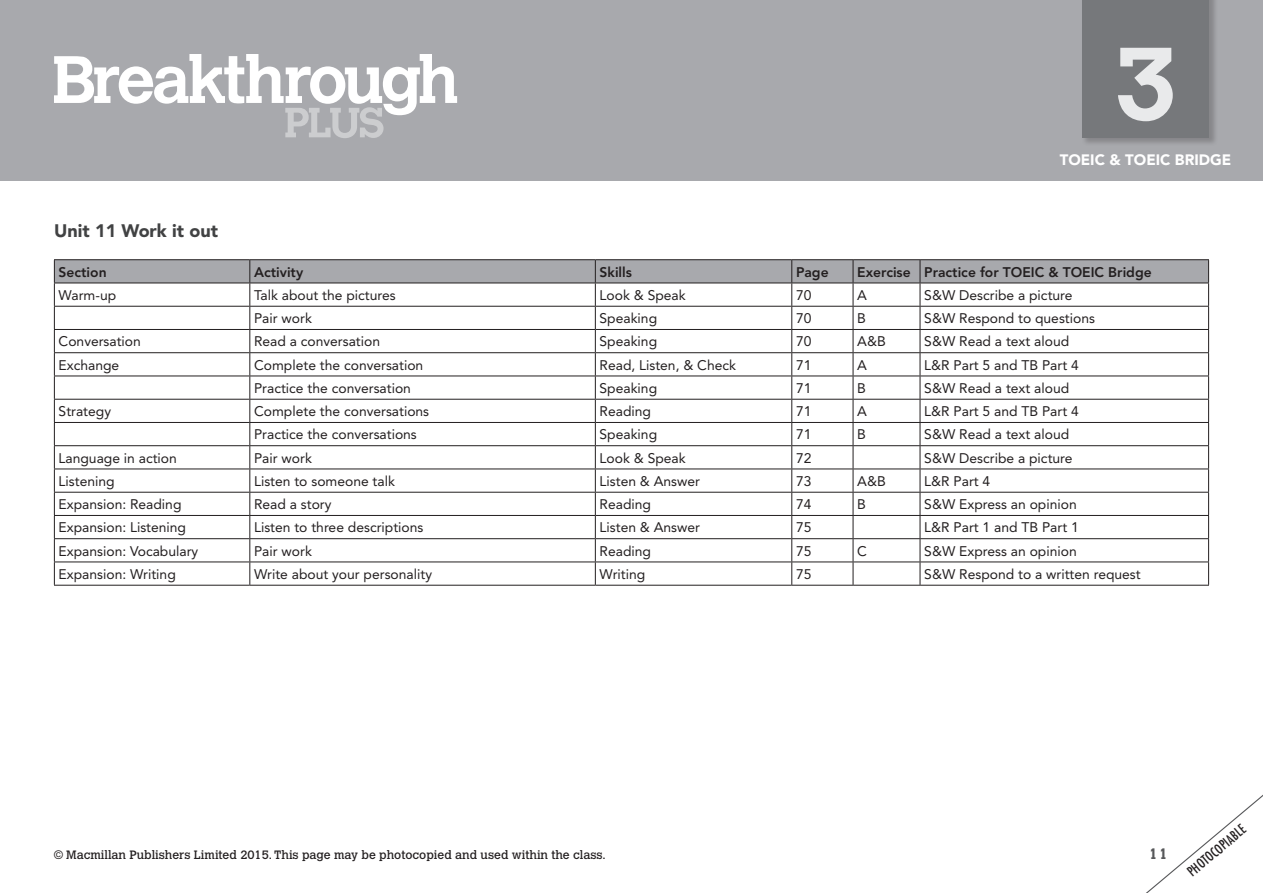
<style>
.page{position:relative;width:1263px;height:893px;background:#fff}
.page>*{position:absolute;margin:0;border:0;box-sizing:border-box;transform-origin:0 0}
.t1{font:700 101.55px "Calvert MT Std";color:#e9eaeb}
.t2{font:900 18px "Avenir LT Std";color:#414243}
.t3{font:900 15px "Avenir LT Std";color:#fff}
.t4{font:700 15px "Calvert MT Std";color:#57585a}
.t5{font:13.8px "Avenir LT Std";color:#231f20}
.t6{font:800 13.8px "Avenir LT Std";color:#231f20}
.t7{font:condensed 13.5px "Futura Std";color:#231f20}
.t8{font:12px "Calvert MT Std";color:#231f20}
</style>
<div class="page">
<div style="left:0;top:0;width:1263px;height:181px;background:#a8a9ad"></div>
<svg style="left:1146px;top:794px;width:117px;height:99px"></svg>
<svg style="left:54px;top:54px;width:403px;height:84px"></svg>
<div style="left:1082px;top:0;width:136px;height:146px;background:#231f20;opacity:.25"></div>
<div style="left:1082px;top:0;width:127px;height:137px;background:#76787b"></div>
<hr style="left:54px;top:259px;width:196px;height:1px;background:#231f20">
<hr style="left:250px;top:259px;width:345px;height:1px;background:#231f20">
<hr style="left:595px;top:259px;width:197px;height:1px;background:#231f20">
<hr style="left:792px;top:259px;width:61px;height:1px;background:#231f20">
<hr style="left:853px;top:259px;width:67px;height:1px;background:#231f20">
<hr style="left:920px;top:259px;width:289px;height:1px;background:#231f20">
<svg style="left:54px;top:260px;width:1155px;height:325px"></svg>
<hr style="left:54px;top:585px;width:196px;height:1px;background:#231f20">
<hr style="left:250px;top:585px;width:345px;height:1px;background:#231f20">
<hr style="left:595px;top:585px;width:197px;height:1px;background:#231f20">
<hr style="left:792px;top:585px;width:61px;height:1px;background:#231f20">
<hr style="left:853px;top:585px;width:67px;height:1px;background:#231f20">
<hr style="left:920px;top:585px;width:289px;height:1px;background:#231f20">
<h1 class="t1" style="left:1114px;top:20px;width:64px">3</h1>
<p class="t3" style="left:1060px;top:150px;width:173px">TOEIC &amp; TOEIC BRIDGE</p>
<h2 class="t2" style="left:54px;top:220px;width:166px">Unit 11 Work it out</h2>
<p class="t6" style="left:59px;top:264px;width:50px">Section</p>
<p class="t6" style="left:254px;top:264px;width:51px">Activity</p>
<p class="t6" style="left:600px;top:264px;width:34px">Skills</p>
<p class="t6" style="left:796px;top:264px;width:34px">Page</p>
<p class="t6" style="left:857px;top:264px;width:296px">Exercise Practice for TOEIC &amp; TOEIC Bridge</p>
<p class="t5" style="left:59px;top:287px;width:59px">Warm-up</p>
<p class="t5" style="left:254px;top:287px;width:143px">Talk about the pictures</p>
<p class="t5" style="left:600px;top:287px;width:88px">Look &amp; Speak</p>
<p class="t5" style="left:796px;top:287px;width:17px">70</p>
<p class="t5" style="left:857px;top:287px;width:11px">A</p>
<p class="t5" style="left:924px;top:287px;width:150px">S&amp;W Describe a picture</p>
<p class="t5" style="left:254px;top:310px;width:59px">Pair work</p>
<p class="t5" style="left:600px;top:310px;width:59px">Speaking</p>
<p class="t5" style="left:796px;top:310px;width:17px">70</p>
<p class="t5" style="left:857px;top:310px;width:10px">B</p>
<p class="t5" style="left:924px;top:310px;width:172px">S&amp;W Respond to questions</p>
<p class="t5" style="left:59px;top:333px;width:84px">Conversation</p>
<p class="t5" style="left:254px;top:333px;width:127px">Read a conversation</p>
<p class="t5" style="left:600px;top:333px;width:59px">Speaking</p>
<p class="t5" style="left:796px;top:333px;width:17px">70</p>
<p class="t5" style="left:857px;top:333px;width:30px">A&amp;B</p>
<p class="t5" style="left:924px;top:333px;width:146px">S&amp;W Read a text aloud</p>
<p class="t5" style="left:59px;top:357px;width:62px">Exchange</p>
<p class="t5" style="left:254px;top:357px;width:171px">Complete the conversation</p>
<p class="t5" style="left:600px;top:357px;width:138px">Read, Listen, &amp; Check</p>
<p class="t5" style="left:796px;top:357px;width:17px">71</p>
<p class="t5" style="left:857px;top:357px;width:11px">A</p>
<p class="t5" style="left:924px;top:357px;width:156px">L&amp;R Part 5 and TB Part 4</p>
<p class="t5" style="left:254px;top:380px;width:158px">Practice the conversation</p>
<p class="t5" style="left:600px;top:380px;width:59px">Speaking</p>
<p class="t5" style="left:796px;top:380px;width:17px">71</p>
<p class="t5" style="left:857px;top:380px;width:10px">B</p>
<p class="t5" style="left:924px;top:380px;width:146px">S&amp;W Read a text aloud</p>
<p class="t5" style="left:59px;top:403px;width:54px">Strategy</p>
<p class="t5" style="left:254px;top:403px;width:177px">Complete the conversations</p>
<p class="t5" style="left:600px;top:403px;width:53px">Reading</p>
<p class="t5" style="left:796px;top:403px;width:17px">71</p>
<p class="t5" style="left:857px;top:403px;width:11px">A</p>
<p class="t5" style="left:924px;top:403px;width:156px">L&amp;R Part 5 and TB Part 4</p>
<p class="t5" style="left:254px;top:426px;width:164px">Practice the conversations</p>
<p class="t5" style="left:600px;top:426px;width:59px">Speaking</p>
<p class="t5" style="left:796px;top:426px;width:17px">71</p>
<p class="t5" style="left:857px;top:426px;width:10px">B</p>
<p class="t5" style="left:924px;top:426px;width:146px">S&amp;W Read a text aloud</p>
<p class="t5" style="left:59px;top:450px;width:120px">Language in action</p>
<p class="t5" style="left:254px;top:450px;width:59px">Pair work</p>
<p class="t5" style="left:600px;top:450px;width:88px">Look &amp; Speak</p>
<p class="t5" style="left:796px;top:450px;width:17px">72</p>
<p class="t5" style="left:924px;top:450px;width:150px">S&amp;W Describe a picture</p>
<p class="t5" style="left:59px;top:473px;width:58px">Listening</p>
<p class="t5" style="left:254px;top:473px;width:142px">Listen to someone talk</p>
<p class="t5" style="left:600px;top:473px;width:102px">Listen &amp; Answer</p>
<p class="t5" style="left:796px;top:473px;width:17px">73</p>
<p class="t5" style="left:857px;top:473px;width:30px">A&amp;B</p>
<p class="t5" style="left:924px;top:473px;width:68px">L&amp;R Part 4</p>
<p class="t5" style="left:59px;top:496px;width:124px">Expansion: Reading</p>
<p class="t5" style="left:254px;top:496px;width:79px">Read a story</p>
<p class="t5" style="left:600px;top:496px;width:53px">Reading</p>
<p class="t5" style="left:796px;top:496px;width:17px">74</p>
<p class="t5" style="left:857px;top:496px;width:10px">B</p>
<p class="t5" style="left:924px;top:496px;width:154px">S&amp;W Express an opinion</p>
<p class="t5" style="left:59px;top:519px;width:129px">Expansion: Listening</p>
<p class="t5" style="left:254px;top:519px;width:171px">Listen to three descriptions</p>
<p class="t5" style="left:600px;top:519px;width:102px">Listen &amp; Answer</p>
<p class="t5" style="left:796px;top:519px;width:17px">75</p>
<p class="t5" style="left:924px;top:519px;width:156px">L&amp;R Part 1 and TB Part 1</p>
<p class="t5" style="left:59px;top:543px;width:141px">Expansion: Vocabulary</p>
<p class="t5" style="left:254px;top:543px;width:59px">Pair work</p>
<p class="t5" style="left:600px;top:543px;width:53px">Reading</p>
<p class="t5" style="left:796px;top:543px;width:17px">75</p>
<p class="t5" style="left:857px;top:543px;width:11px">C</p>
<p class="t5" style="left:924px;top:543px;width:154px">S&amp;W Express an opinion</p>
<p class="t5" style="left:59px;top:566px;width:119px">Expansion: Writing</p>
<p class="t5" style="left:254px;top:566px;width:179px">Write about your personality</p>
<p class="t5" style="left:600px;top:566px;width:47px">Writing</p>
<p class="t5" style="left:796px;top:566px;width:17px">75</p>
<p class="t5" style="left:924px;top:566px;width:218px">S&amp;W Respond to a written request</p>
<p class="t8" style="left:54px;top:848px;width:553px">© Macmillan Publishers Limited 2015. This page may be photocopied and used within the class.</p>
<p class="t4" style="left:1148px;top:844px;width:21px">11</p>
<p class="t7" style="left:1184px;top:867px;width:73px;rotate:-40deg">PHOTOCOPIABLE</p>
</div>
